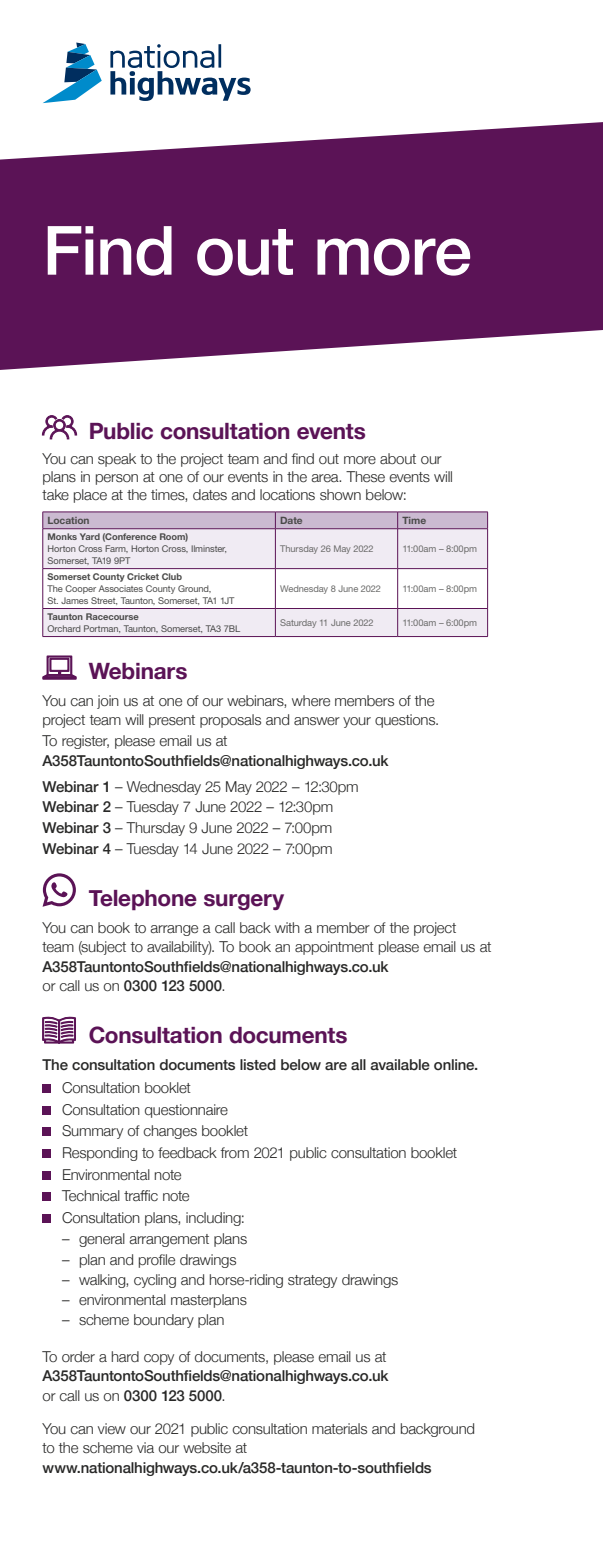
<style>
.page{position:relative;width:603px;height:1545px;background:#fff}
.page>*{position:absolute;margin:0;border:0;box-sizing:border-box;transform-origin:0 0}
.t1{font:500 68px "Helvetica Neue";letter-spacing:-.015em;color:#fff}
.t2{font:700 22.5px "Helvetica Neue";letter-spacing:-.01em;color:#5b1356}
.t3{font:300 15px/21.6px "Helvetica Neue";letter-spacing:-.015em;color:#282827}
.t4{font:500 15px/19.5px "Helvetica Neue";letter-spacing:-.015em;color:#282827}
.t5{font:700 10.15px "Helvetica Neue LT Pro";letter-spacing:-.005em;color:#4a4a49}
.t6{font:9.3px/11.8px "Helvetica Neue LT Pro";letter-spacing:-.01em;color:#4a4a49}
.t7{font:9.3px "Helvetica Neue LT Pro";letter-spacing:-.01em;color:#6a6a69}
.t8{font:700 9.3px "Helvetica Neue LT Pro";letter-spacing:-.005em;color:#4a4a49}
.s1{font-weight:300}
.s2{font-weight:500}
</style>
<div class="page">
<svg style="left:0;top:160px;width:602px;height:210px;background:#6a2966"></svg>
<svg style="left:0;top:42px;width:602px;height:118px"></svg>
<svg style="left:43px;top:43px;width:59px;height:60px"></svg>
<svg style="left:110px;top:44px;width:140px;height:57px"></svg>
<div style="left:44px;top:529px;width:443px;height:39px;background:#f0ebf3"></div>
<hr style="left:43px;top:529px;width:1px;height:39px;background:#5b1356">
<hr style="left:487px;top:529px;width:1px;height:39px;background:#5b1356">
<hr style="left:43px;top:636px;width:232px;height:1px;background:#5b1356">
<hr style="left:397px;top:636px;width:90px;height:1px;background:#5b1356">
<hr style="left:43px;top:568px;width:232px;height:1px;background:#5b1356">
<hr style="left:275px;top:568px;width:122px;height:1px;background:#5b1356">
<hr style="left:397px;top:568px;width:90px;height:1px;background:#5b1356">
<svg style="left:43px;top:512px;width:445px;height:17px;background:#c2adc7"></svg>
<hr style="left:275px;top:529px;width:1px;height:39px;background:#5b1356">
<hr style="left:397px;top:529px;width:1px;height:39px;background:#5b1356">
<svg style="left:43px;top:569px;width:445px;height:67px"></svg>
<hr style="left:275px;top:636px;width:122px;height:1px;background:#5b1356">
<div style="left:43px;top:1084px;width:8px;height:9px;background:#5b1356"></div>
<div style="left:43px;top:1106px;width:8px;height:9px;background:#5b1356"></div>
<div style="left:43px;top:1127px;width:8px;height:9px;background:#5b1356"></div>
<div style="left:43px;top:1149px;width:8px;height:9px;background:#5b1356"></div>
<div style="left:43px;top:1171px;width:8px;height:8px;background:#5b1356"></div>
<div style="left:43px;top:1192px;width:8px;height:9px;background:#5b1356"></div>
<div style="left:43px;top:1214px;width:8px;height:9px;background:#5b1356"></div>
<svg style="left:42px;top:1016px;width:34px;height:28px"></svg>
<svg style="left:43px;top:656px;width:33px;height:23px"></svg>
<svg style="left:42px;top:415px;width:35px;height:24px"></svg>
<svg style="left:43px;top:873px;width:33px;height:34px"></svg>
<h1 class="t1" style="left:43px;top:196px;width:430px">Find out more</h1>
<h2 class="t2" style="left:89px;top:413px;width:278px">Public consultation events</h2>
<p class="t3" style="left:43px;top:448px;width:412px;line-height:18px">You can speak to the project team and find out more about our plans in person at one of our events in the area. These events will take place at the times, dates and locations shown below:</p>
<p class="t5" style="left:48px;top:514px;width:44px">Location</p>
<p class="t5" style="left:280px;top:514px;width:24px">Date</p>
<p class="t5" style="left:402px;top:514px;width:25px">Time</p>
<p class="t8" style="left:48px;top:531px;width:142px">Monks Yard (Conference Room)</p>
<p class="t6" style="left:48px;top:543px;width:181px">Horton Cross Farm, Horton Cross, Ilminster,<br>Somerset, TA19 9PT</p>
<p class="t7" style="left:280px;top:543px;width:95px">Thursday 26 May 2022</p>
<p class="t7" style="left:402px;top:543px;width:76px">11:00am – 8:00pm</p>
<p class="t8" style="left:48px;top:571px;width:136px">Somerset County Cricket Club</p>
<p class="t6" style="left:48px;top:582px;width:188px">The Cooper Associates County Ground,<br>St. James Street, Taunton, Somerset, TA1 1JT</p>
<p class="t7" style="left:280px;top:583px;width:102px">Wednesday 8 June 2022</p>
<p class="t7" style="left:402px;top:583px;width:76px">11:00am – 8:00pm</p>
<p class="t8" style="left:48px;top:611px;width:93px">Taunton Racecourse</p>
<p class="t6" style="left:48px;top:622px;width:194px">Orchard Portman, Taunton, Somerset, TA3 7BL</p>
<p class="t7" style="left:280px;top:617px;width:95px">Saturday 11 June 2022</p>
<p class="t7" style="left:402px;top:617px;width:76px">11:00am – 6:00pm</p>
<h2 class="t2" style="left:89px;top:654px;width:100px">Webinars</h2>
<p class="t3" style="left:43px;top:689px;width:398px;line-height:19.9px">You can join us at one of our webinars, where members of the project team will present proposals and answer your questions.<br>To register, please email us at</p>
<p class="t4" style="left:43px;top:747px;width:347px;line-height:25.1px">A358TauntontoSouthfields@nationalhighways.co.uk<br>Webinar 1 <span class="s1">– Wednesday 25 May 2022 – 12:30pm</span></p>
<p class="t3" style="left:43px;top:795px;width:292px;line-height:20.8px;text-align:justify"><span class="s2">Webinar 2</span> – Tuesday 7 June 2022 – 12:30pm <span class="s2">Webinar 3</span> – Thursday 9 June 2022 – 7:00pm <span class="s2">Webinar 4</span> – Tuesday 14 June 2022 – 7:00pm</p>
<h2 class="t2" style="left:89px;top:880px;width:197px">Telephone surgery</h2>
<p class="t3" style="left:43px;top:917px;width:450px;line-height:19.5px">You can book to arrange a call back with a member of the project team (subject to availability). To book an appointment please email us at</p>
<p class="t4" style="left:43px;top:955px;width:347px">A358TauntontoSouthfields@nationalhighways.co.uk <span class="s1">or call us on</span> 0300 123 5000<span class="s1">.</span></p>
<h2 class="t2" style="left:89px;top:1018px;width:260px">Consultation documents</h2>
<p class="t4" style="left:43px;top:1054px;width:437px">The consultation documents listed below are all available online.</p>
<p class="t3" style="left:62px;top:1076px;width:396px">Consultation booklet<br>Consultation questionnaire<br>Summary of changes booklet<br>Responding to feedback from 2021 public consultation booklet<br>Environmental note<br>Technical traffic note<br>Consultation plans, including:</p>
<p class="t3" style="left:62px;top:1227px;width:187px">– general arrangement plans</p>
<p class="t3" style="left:62px;top:1247px;width:176px">– plan and profile drawings</p>
<p class="t3" style="left:62px;top:1267px;width:338px">– walking, cycling and horse-riding strategy drawings</p>
<p class="t3" style="left:62px;top:1288px;width:186px">– environmental masterplans</p>
<p class="t3" style="left:62px;top:1308px;width:164px">– scheme boundary plan</p>
<p class="t3" style="left:43px;top:1344px;width:345px">To order a hard copy of documents, please email us at</p>
<p class="t4" style="left:43px;top:1365px;width:347px">A358TauntontoSouthfields@nationalhighways.co.uk <span class="s1">or call us on</span> 0300 123 5000<span class="s1">.</span></p>
<p class="t3" style="left:43px;top:1417px;width:434px;line-height:19.5px">You can view our 2021 public consultation materials and background to the scheme via our website at</p>
<p class="t4" style="left:43px;top:1456px;width:390px">www.nationalhighways.co.uk/a358-taunton-to-southfields</p>
</div>
